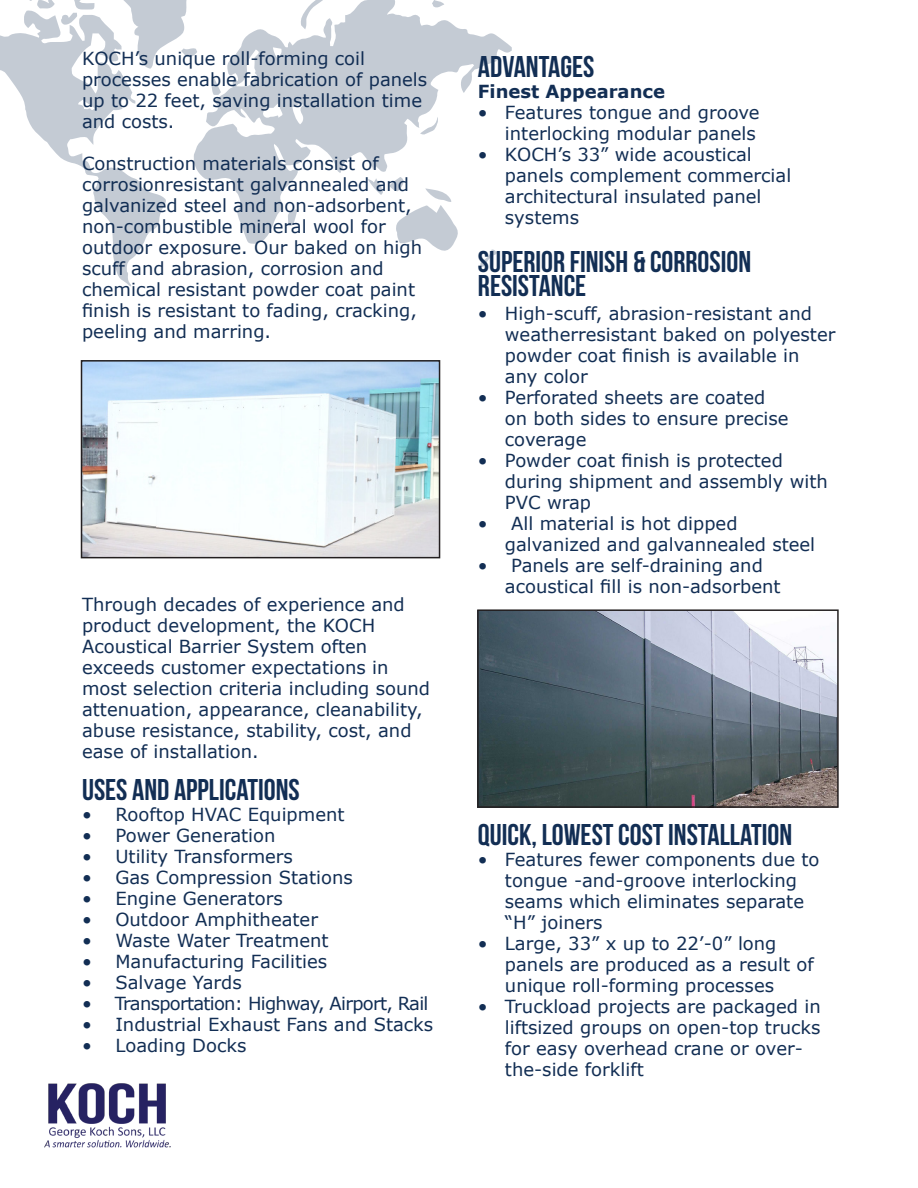
<style>
.page{position:relative;width:918px;height:1188px;background:#fff}
.page>*{position:absolute;margin:0;border:0;box-sizing:border-box;transform-origin:0 0}
.t1{font:30px/24px "Bebas Neue";color:#122e54}
.t2{font:18px/21px "Verdana";color:#122e54}
.t3{font:18px "Verdana";letter-spacing:-.04em;color:#122e54}
.t4{font:700 18px "Verdana";color:#122e54}
</style>
<div class="page">
<img style="left:480px;top:612px;width:356px;height:193px">
<div style="left:477px;top:609px;width:362px;height:199px;border:2px solid #231f20"></div>
<svg style="left:193px;top:0;width:319px;height:244px"></svg>
<svg style="left:0;top:10px;width:166px;height:276px"></svg>
<svg style="left:300px;top:0;width:26px;height:29px"></svg>
<svg style="left:389px;top:177px;width:70px;height:74px"></svg>
<svg style="left:210px;top:75px;width:11px;height:20px"></svg>
<svg style="left:288px;top:209px;width:9px;height:17px"></svg>
<svg style="left:61px;top:0;width:136px;height:69px"></svg>
<svg style="left:368px;top:178px;width:15px;height:17px"></svg>
<svg style="left:420px;top:117px;width:19px;height:18px"></svg>
<svg style="left:480px;top:249px;width:17px;height:18px"></svg>
<svg style="left:432px;top:0;width:12px;height:8px"></svg>
<svg style="left:29px;top:0;width:26px;height:9px"></svg>
<img style="left:44px;top:1083px;width:127px;height:65px">
<img style="left:84px;top:363px;width:353px;height:192px">
<div style="left:81px;top:360px;width:359px;height:198px;border:2px solid #231f20"></div>
<p class="t2" style="left:82px;top:47px;width:347px">KOCH’s unique roll-forming coil processes enable fabrication of panels up to 22 feet, saving installation time and costs.</p>
<p class="t2" style="left:82px;top:152px;width:341px">Construction materials consist of corrosionresistant galvannealed and galvanized steel and non-adsorbent, non-combustible mineral wool for outdoor exposure. Our baked on high scuff and abrasion, corrosion and chemical resistant powder coat paint finish is resistant to fading, cracking, peeling and marring.</p>
<p class="t2" style="left:82px;top:593px;width:350px">Through decades of experience and product development, the KOCH Acoustical Barrier System often exceeds customer expectations in most selection criteria including sound attenuation, appearance, cleanability, abuse resistance, stability, cost, and ease of installation.</p>
<p class="t1" style="left:82px;top:777px;width:219px">USES AND APPLICATIONS</p>
<p class="t2" style="left:82px;top:803px;width:264px">• Rooftop HVAC Equipment</p>
<p class="t2" style="left:82px;top:824px;width:195px">• Power Generation</p>
<p class="t2" style="left:82px;top:845px;width:212px">• Utility Transformers</p>
<p class="t2" style="left:82px;top:866px;width:272px">• Gas Compression Stations</p>
<p class="t2" style="left:82px;top:887px;width:202px">• Engine Generators</p>
<p class="t2" style="left:82px;top:908px;width:237px">• Outdoor Amphitheater</p>
<p class="t2" style="left:82px;top:929px;width:248px">• Waste Water Treatment</p>
<p class="t2" style="left:82px;top:950px;width:247px">• Manufacturing Facilities</p>
<p class="t2" style="left:82px;top:971px;width:161px">• Salvage Yards</p>
<p class="t3" style="left:82px;top:991px;width:348px">• Transportation: Highway, Airport, Rail</p>
<p class="t2" style="left:82px;top:1013px;width:353px">• Industrial Exhaust Fans and Stacks</p>
<p class="t2" style="left:82px;top:1034px;width:166px">• Loading Docks</p>
<p class="t1" style="left:478px;top:54px;width:118px">ADVANTAGES</p>
<p class="t4" style="left:478px;top:79px;width:189px">Finest Appearance</p>
<p class="t2" style="left:478px;top:102px;width:283px;text-align:right">• Features tongue and groove interlocking modular panels</p>
<p class="t2" style="left:505px;top:144px;width:288px;text-indent:-27px">• KOCH’s 33” wide acoustical panels complement commercial architectural insulated panel systems</p>
<p class="t1" style="left:478px;top:249px;width:275px">SUPERIOR FINISH &amp; CORROSION<br>RESISTANCE</p>
<p class="t2" style="left:505px;top:303px;width:332px;text-indent:-27px">• High-scuff, abrasion-resistant and weatherresistant baked on polyester powder coat finish is available in any color</p>
<p class="t2" style="left:505px;top:387px;width:285px;text-indent:-27px">• Perforated sheets are coated on both sides to ensure precise coverage</p>
<p class="t2" style="left:505px;top:450px;width:325px;text-indent:-27px">• Powder coat finish is protected during shipment and assembly with<br>PVC wrap</p>
<p class="t2" style="left:505px;top:513px;width:312px;text-indent:-27px">• All material is hot dipped galvanized and galvannealed steel</p>
<p class="t2" style="left:505px;top:555px;width:277px;text-indent:-27px">• Panels are self-draining and acoustical fill is non-adsorbent</p>
<p class="t1" style="left:478px;top:822px;width:316px">QUICK, LOWEST COST INSTALLATION</p>
<p class="t2" style="left:505px;top:849px;width:316px;text-indent:-27px">• Features fewer components due to tongue -and-groove interlocking seams which eliminates separate “H” joiners</p>
<p class="t2" style="left:505px;top:933px;width:310px;text-indent:-27px">• Large, 33” x up to 22’-0” long panels are produced as a result of unique roll-forming processes</p>
<p class="t2" style="left:505px;top:996px;width:317px;text-indent:-27px">• Truckload projects are packaged in liftsized groups on open-top trucks for easy overhead crane or over&shy;the-side forklift</p>
</div>
